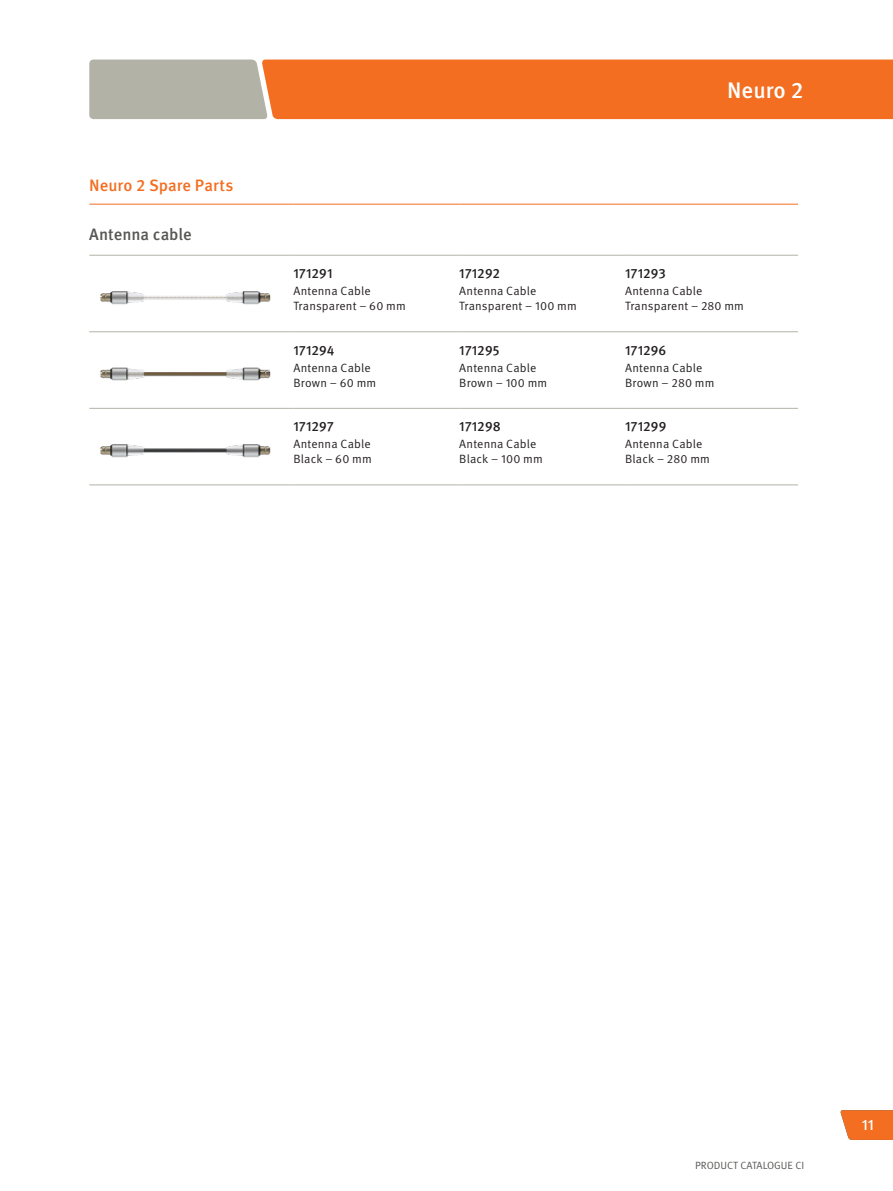
<style>
.page{position:relative;width:893px;height:1191px;background:#fff}
.page>*{position:absolute;margin:0;border:0;box-sizing:border-box;transform-origin:0 0}
.t1{font:500 22.5px "Meta Pro OM";color:#fff}
.t2{font:500 16.5px "Meta Pro OM";color:#f36e21}
.t3{font:500 16.5px "Meta Pro OM";letter-spacing:-.005em;color:#575855}
.t4{font:500 15px "Meta Pro OM";color:#fff}
.t5{font:500 13.5px "Meta Pro OM";letter-spacing:.005em;color:#231f20}
.t6{font:12px/15px "Meta Pro OM";letter-spacing:.01em;color:#231f20}
.t7{font:10.5px "Meta Pro OM";color:#575855}
</style>
<div class="page">
<svg style="left:89px;top:60px;width:804px;height:59px;background:#e57d3f"></svg>
<svg style="left:840px;top:1110px;width:53px;height:30px;background:#f17a34"></svg>
<hr style="left:89px;top:204px;width:204px;height:1px;background:#f36e21">
<hr style="left:293px;top:204px;width:166px;height:1px;background:#f36e21">
<hr style="left:459px;top:204px;width:166px;height:1px;background:#f36e21">
<hr style="left:625px;top:204px;width:173px;height:1px;background:#f36e21">
<hr style="left:89px;top:255px;width:204px;height:1px;background:#b2b2a7">
<hr style="left:293px;top:255px;width:166px;height:1px;background:#b2b2a7">
<hr style="left:459px;top:255px;width:166px;height:1px;background:#b2b2a7">
<hr style="left:625px;top:255px;width:173px;height:1px;background:#b2b2a7">
<hr style="left:89px;top:331px;width:204px;height:1px;background:#b2b2a7">
<hr style="left:293px;top:331px;width:166px;height:1px;background:#b2b2a7">
<hr style="left:459px;top:331px;width:166px;height:1px;background:#b2b2a7">
<hr style="left:625px;top:331px;width:173px;height:1px;background:#b2b2a7">
<hr style="left:89px;top:408px;width:204px;height:1px;background:#b2b2a7">
<hr style="left:293px;top:408px;width:166px;height:1px;background:#b2b2a7">
<hr style="left:459px;top:408px;width:166px;height:1px;background:#b2b2a7">
<hr style="left:625px;top:408px;width:173px;height:1px;background:#b2b2a7">
<hr style="left:89px;top:484px;width:204px;height:1px;background:#b2b2a7">
<hr style="left:293px;top:484px;width:166px;height:1px;background:#b2b2a7">
<hr style="left:459px;top:484px;width:166px;height:1px;background:#b2b2a7">
<hr style="left:625px;top:484px;width:173px;height:1px;background:#b2b2a7">
<img style="left:100px;top:291px;width:171px;height:14px">
<img style="left:100px;top:367px;width:171px;height:14px">
<img style="left:100px;top:444px;width:171px;height:14px">
<h2 class="t2" style="left:89px;top:175px;width:146px">Neuro 2 Spare Parts</h2>
<h2 class="t3" style="left:89px;top:224px;width:104px">Antenna cable</h2>
<h1 class="t1" style="left:727px;top:76px;width:78px">Neuro 2</h1>
<p class="t5" style="left:293px;top:265px;width:41px">171291</p>
<p class="t6" style="left:293px;top:284px;width:114px">Antenna Cable<br>Transparent – 60 mm</p>
<p class="t5" style="left:293px;top:342px;width:43px">171294</p>
<p class="t6" style="left:293px;top:360px;width:84px">Antenna Cable<br>Brown – 60 mm</p>
<p class="t5" style="left:293px;top:418px;width:42px">171297</p>
<p class="t6" style="left:293px;top:437px;width:80px">Antenna Cable<br>Black – 60 mm</p>
<p class="t5" style="left:459px;top:265px;width:43px">171292</p>
<p class="t6" style="left:459px;top:284px;width:119px">Antenna Cable<br>Transparent – 100 mm</p>
<p class="t5" style="left:459px;top:342px;width:42px">171295</p>
<p class="t6" style="left:459px;top:360px;width:90px">Antenna Cable<br>Brown – 100 mm</p>
<p class="t5" style="left:459px;top:418px;width:43px">171298</p>
<p class="t6" style="left:459px;top:437px;width:85px">Antenna Cable<br>Black – 100 mm</p>
<p class="t5" style="left:625px;top:265px;width:42px">171293</p>
<p class="t6" style="left:625px;top:284px;width:120px">Antenna Cable<br>Transparent – 280 mm</p>
<p class="t5" style="left:625px;top:342px;width:43px">171296</p>
<p class="t6" style="left:625px;top:360px;width:91px">Antenna Cable<br>Brown – 280 mm</p>
<p class="t5" style="left:625px;top:418px;width:43px">171299</p>
<p class="t6" style="left:625px;top:437px;width:86px">Antenna Cable<br>Black – 280 mm</p>
<p class="t7" style="left:695px;top:1159px;width:111px">PRODUCT CATALOGUE CI</p>
<p class="t4" style="left:862px;top:1115px;width:14px">11</p>
</div>
